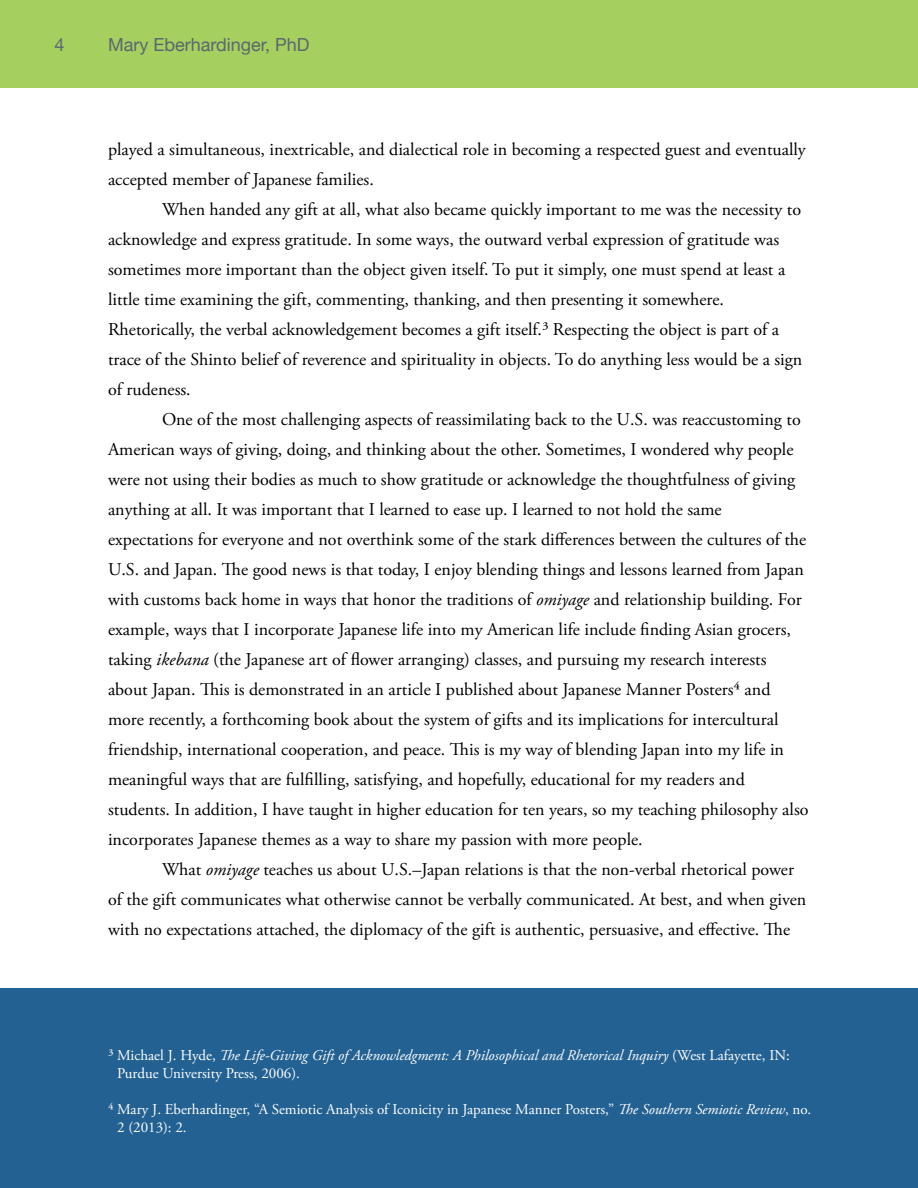
<style>
.page{position:relative;width:918px;height:1188px;background:#fff}
.page>*{position:absolute;margin:0;border:0;box-sizing:border-box;transform-origin:0 0}
.t1{font:18px/30px "Adobe Garamond Pro";color:#000}
.t2{font:18px "Helvetica Neue";color:#5b6770}
.t3{font:italic 15px/18px "Adobe Garamond Pro";color:#fff}
.t4{font:15px "Adobe Garamond Pro";color:#fff}
.s1{font-style:italic}
.s2{font-style:normal}
</style>
<div class="page">
<div style="left:0;top:0;width:918px;height:88px;background:#a5d05f"></div>
<div style="left:0;top:988px;width:918px;height:200px;background:#236192"></div>
<p class="t2" style="left:54px;top:34px;width:12px">4</p>
<p class="t2" style="left:108px;top:34px;width:203px">Mary Eberhardinger, PhD</p>
<p class="t1" style="left:108px;top:136px;width:699px">played a simultaneous, inextricable, and dialectical role in becoming a respected guest and eventually accepted member of Japanese families.</p>
<p class="t1" style="left:108px;top:196px;width:696px;text-indent:54px">When handed any gift at all, what also became quickly important to me was the necessity to acknowledge and express gratitude. In some ways, the outward verbal expression of gratitude was sometimes more important than the object given itself. To put it simply, one must spend at least a little time examining the gift, commenting, thanking, and then presenting it somewhere.<br>Rhetorically, the verbal acknowledgement becomes a gift itself.³ Respecting the object is part of a trace of the Shinto belief of reverence and spirituality in objects. To do anything less would be a sign of rudeness.</p>
<p class="t1" style="left:108px;top:406px;width:702px;text-indent:54px">One of the most challenging aspects of reassimilating back to the U.S. was reaccustoming to American ways of giving, doing, and thinking about the other. Sometimes, I wondered why people were not using their bodies as much to show gratitude or acknowledge the thoughtfulness of giving anything at all. It was important that I learned to ease up. I learned to not hold the same expectations for everyone and not overthink some of the stark differences between the cultures of the U.S. and Japan. The good news is that today, I enjoy blending things and lessons learned from Japan with customs back home in ways that honor the traditions of <span class="s1">omiyage</span> and relationship building. For example, ways that I incorporate Japanese life into my American life include finding Asian grocers, taking <span class="s1">ikebana</span> (the Japanese art of flower arranging) classes, and pursuing my research interests about Japan. This is demonstrated in an article I published about Japanese Manner Posters⁴ and more recently, a forthcoming book about the system of gifts and its implications for intercultural friendship, international cooperation, and peace. This is my way of blending Japan into my life in meaningful ways that are fulfilling, satisfying, and hopefully, educational for my readers and students. In addition, I have taught in higher education for ten years, so my teaching philosophy also incorporates Japanese themes as a way to share my passion with more people.</p>
<p class="t1" style="left:108px;top:856px;width:700px;text-indent:54px">What <span class="s1">omiyage</span> teaches us about U.S.–Japan relations is that the non-verbal rhetorical power of the gift communicates what otherwise cannot be verbally communicated. At best, and when given with no expectations attached, the diplomacy of the gift is authentic, persuasive, and effective. The</p>
<p class="t3" style="left:117px;top:1048px;width:674px;text-indent:-9px"><span class="s2">³ Michael J. Hyde,</span> The Life-Giving Gift of Acknowledgment: A Philosophical and Rhetorical Inquiry <span class="s2">(West Lafayette, IN:<br>Purdue University Press, 2006).</span></p>
<p class="t4" style="left:117px;top:1121px;width:71px">2 (2013): 2.</p>
<p class="t4" style="left:108px;top:1103px;width:705px">⁴ Mary J. Eberhardinger, “A Semiotic Analysis of Iconicity in Japanese Manner Posters,” <span class="s1">The Southern Semiotic Review</span>, no.</p>
</div>
